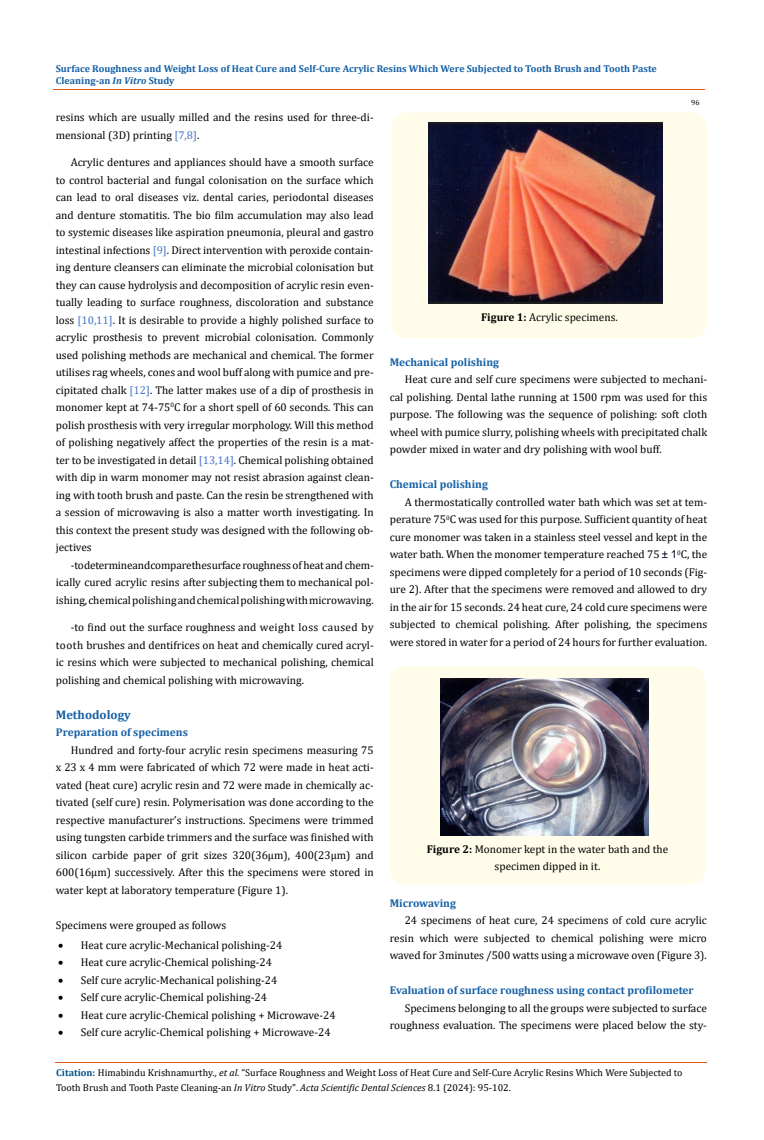
<style>
.page{position:relative;width:764px;height:1140px;background:#fff}
.page>*{position:absolute;margin:0;border:0;box-sizing:border-box;transform-origin:0 0}
.t1{font:700 12.5px "Cambria";color:#1560a6}
.t2{font:11.25px/17.5px "Cambria";color:#000;text-align:justify}
.t3{font:700 11.25px "Cambria";color:#1560a6}
.t4{font:10px/15px "Cambria";color:#000}
.t5{font:700 10px/12.5px "Cambria";color:#1560a6}
.t6{font:7.5px "Cambria";color:#000}
.s1{font-style:italic}
.s2{color:#4472c4}
.s3{font-weight:700}
.s4{font-family:"Arial";color:#040c28}
.s5{font-weight:700;color:#035089}
</style>
<div class="page">
<div style="left:392px;top:112px;width:315px;height:226px;background:#fffde9;border-radius:15px"></div>
<img style="left:428px;top:122px;width:234px;height:181px">
<div style="left:390px;top:666px;width:315px;height:218px;background:#fffde9;border-radius:15px"></div>
<img style="left:441px;top:678px;width:208px;height:157px">
<hr style="left:53px;top:90px;width:651px;height:1px;background:#e05d1a">
<hr style="left:55px;top:1062px;width:652px;height:1px;background:#e05d1a">
<p class="t5" style="left:56px;top:62px;width:602px">Surface Roughness and Weight Loss of Heat Cure and Self-Cure Acrylic Resins Which Were Subjected to Tooth Brush and Tooth Paste<br>Cleaning-an <span class="s1">In Vitro</span> Study</p>
<p class="t6" style="left:691px;top:98px;width:10px">96</p>
<p class="t2" style="left:56px;top:108px;width:319px">resins which are usually milled and the resins used for three-di&shy;mensional (3D) printing <span class="s2">[7,8]</span>.</p>
<p class="t2" style="left:56px;top:153px;width:319px;text-indent:15px">Acrylic dentures and appliances should have a smooth surface to control bacterial and fungal colonisation on the surface which can lead to oral diseases viz. dental caries, periodontal diseases and denture stomatitis. The bio film accumulation may also lead to systemic diseases like aspiration pneumonia, pleural and gastro intestinal infections <span class="s2">[9]</span>. Direct intervention with peroxide contain&shy;ing denture cleansers can eliminate the microbial colonisation but they can cause hydrolysis and decomposition of acrylic resin even&shy;tually leading to surface roughness, discoloration and substance loss <span class="s2">[10,11]</span>. It is desirable to provide a highly polished surface to acrylic prosthesis to prevent microbial colonisation. Commonly used polishing methods are mechanical and chemical. The former utilises rag wheels, cones and wool buff along with pumice and pre&shy;cipitated chalk <span class="s2">[12]</span>. The latter makes use of a dip of prosthesis in monomer kept at 74-75<sup>0</sup>C for a short spell of 60 seconds. This can polish prosthesis with very irregular morphology. Will this method of polishing negatively affect the properties of the resin is a mat&shy;ter to be investigated in detail <span class="s2">[13,14]</span>. Chemical polishing obtained with dip in warm monomer may not resist abrasion against clean&shy;ing with tooth brush and paste. Can the resin be strengthened with a session of microwaving is also a matter worth investigating. In this context the present study was designed with the following ob&shy;jectives</p>
<p class="t2" style="left:56px;top:556px;width:319px;text-indent:15px">-to determine and compare the surface roughness of heat and chem&shy;ically cured acrylic resins after subjecting them to mechanical pol&shy;ishing, chemical polishing and chemical polishing with microwaving.</p>
<p class="t2" style="left:56px;top:619px;width:319px;text-indent:15px">-to find out the surface roughness and weight loss caused by tooth brushes and dentifrices on heat and chemically cured acryl&shy;ic resins which were subjected to mechanical polishing, chemical polishing and chemical polishing with microwaving.</p>
<p class="t1" style="left:56px;top:706px;width:77px">Methodology</p>
<p class="t3" style="left:56px;top:724px;width:134px">Preparation of specimens</p>
<p class="t2" style="left:56px;top:741px;width:319px;text-indent:15px">Hundred and forty-four acrylic resin specimens measuring 75 x 23 x 4 mm were fabricated of which 72 were made in heat acti&shy;vated (heat cure) acrylic resin and 72 were made in chemically ac&shy;tivated (self cure) resin. Polymerisation was done according to the respective manufacturer’s instructions. Specimens were trimmed using tungsten carbide trimmers and the surface was finished with silicon carbide paper of grit sizes 320(36μm), 400(23μm) and 600(16μm) successively. After this the specimens were stored in water kept at laboratory temperature (Figure 1).</p>
<p class="t2" style="left:56px;top:916px;width:172px">Specimens were grouped as follows</p>
<p class="t2" style="left:58px;top:936px;width:225px">• Heat cure acrylic-Mechanical polishing-24</p>
<p class="t2" style="left:58px;top:954px;width:215px">• Heat cure acrylic-Chemical polishing-24</p>
<p class="t2" style="left:58px;top:971px;width:220px">• Self cure acrylic-Mechanical polishing-24</p>
<p class="t2" style="left:58px;top:989px;width:210px">• Self cure acrylic-Chemical polishing-24</p>
<p class="t2" style="left:58px;top:1006px;width:279px">• Heat cure acrylic-Chemical polishing + Microwave-24</p>
<p class="t2" style="left:58px;top:1024px;width:274px">• Self cure acrylic-Chemical polishing + Microwave-24</p>
<p class="t2" style="left:481px;top:308px;width:138px"><span class="s3">Figure 1:</span> Acrylic specimens.</p>
<p class="t3" style="left:390px;top:354px;width:111px">Mechanical polishing</p>
<p class="t2" style="left:390px;top:371px;width:319px;text-indent:15px">Heat cure and self cure specimens were subjected to mechani&shy;cal polishing. Dental lathe running at 1500 rpm was used for this purpose. The following was the sequence of polishing: soft cloth wheel with pumice slurry, polishing wheels with precipitated chalk powder mixed in water and dry polishing with wool buff.</p>
<p class="t3" style="left:390px;top:477px;width:100px">Chemical polishing</p>
<p class="t2" style="left:390px;top:493px;width:319px;text-indent:15px">A thermostatically controlled water bath which was set at tem&shy;perature 75<sup>0</sup>C was used for this purpose. Sufficient quantity of heat cure monomer was taken in a stainless steel vessel and kept in the water bath. When the monomer temperature reached 75 <span class="s4">± 1</span><sup>0</sup>C, the specimens were dipped completely for a period of 10 seconds (Fig&shy;ure 2). After that the specimens were removed and allowed to dry in the air for 15 seconds. 24 heat cure, 24 cold cure specimens were subjected to chemical polishing. After polishing, the specimens were stored in water for a period of 24 hours for further evaluation.</p>
<p class="t2" style="left:427px;top:840px;width:243px;text-align:center"><span class="s3">Figure 2:</span> Monomer kept in the water bath and the specimen dipped in it.</p>
<p class="t3" style="left:390px;top:895px;width:68px">Microwaving</p>
<p class="t2" style="left:390px;top:911px;width:319px;text-indent:15px">24 specimens of heat cure, 24 specimens of cold cure acrylic resin which were subjected to chemical polishing were micro waved for 3minutes /500 watts using a microwave oven (Figure 3).</p>
<p class="t3" style="left:390px;top:982px;width:305px">Evaluation of surface roughness using contact profilometer</p>
<p class="t2" style="left:390px;top:999px;width:319px;text-align:right">Specimens belonging to all the groups were subjected to surface roughness evaluation. The specimens were placed below the sty-</p>
<p class="t4" style="left:56px;top:1065px;width:628px"><span class="s5">Citation:</span> Himabindu Krishnamurthy<span class="s1">., et al.</span> “Surface Roughness and Weight Loss of Heat Cure and Self-Cure Acrylic Resins Which Were Subjected to<br>Tooth Brush and Tooth Paste Cleaning-an <span class="s1">In Vitro</span> Study". <span class="s1">Acta Scientific Dental Sciences</span> 8.1 (2024): 95-102.</p>
</div>
